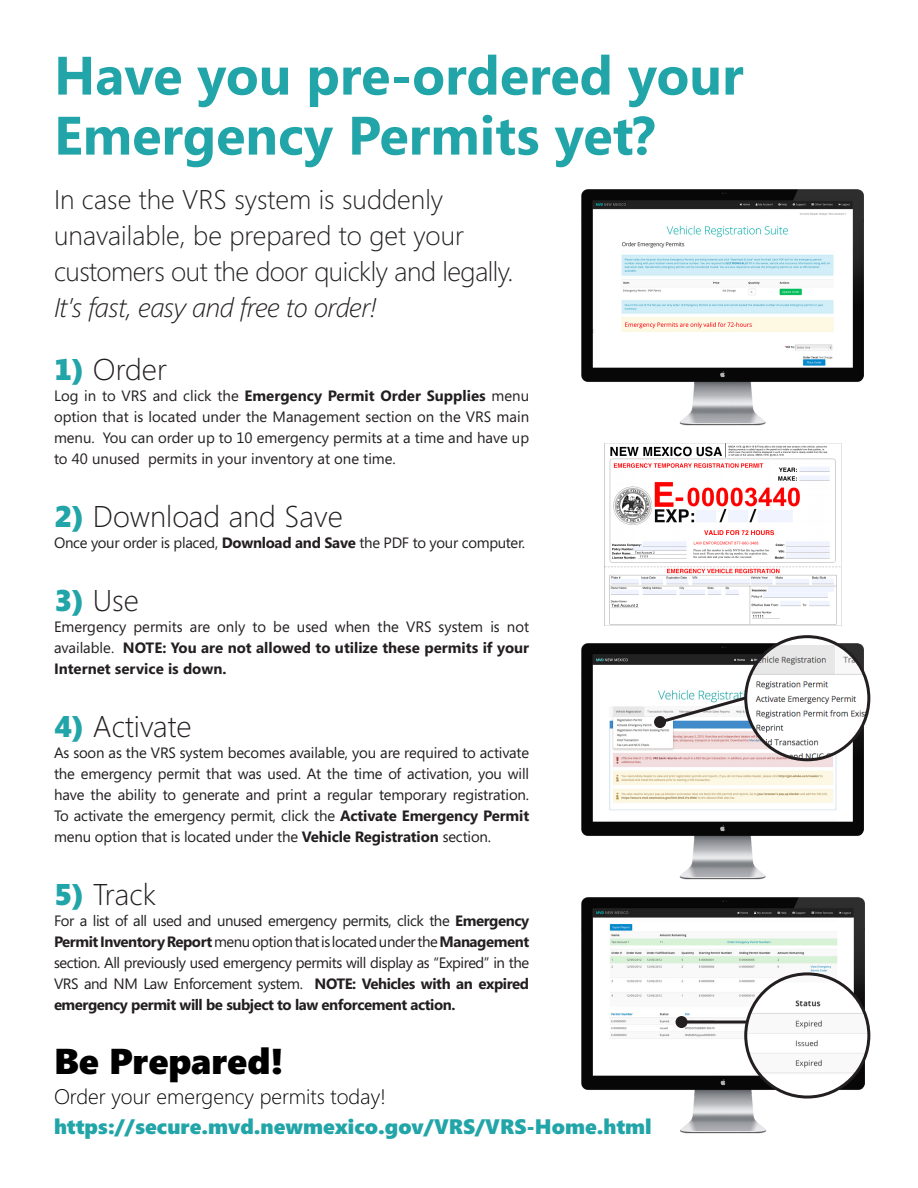
<style>
.page{position:relative;width:918px;height:1188px;background:#fff}
.page>*{position:absolute;margin:0;border:0;box-sizing:border-box;transform-origin:0 0}
.t1{font:700 54px/60px "Segoe";color:#22a5a8}
.t2{font:900 36px "Segoe";color:#000}
.t3{font:300 30px "Segoe";color:#231f20}
.t4{font:300 27px/36px "Segoe";color:#231f20}
.t5{font:900 21px "Segoe";color:#22a5a8}
.t6{font:300 21px "Segoe";color:#000}
.t7{font:15px/21px "Segoe";letter-spacing:-.01em;color:#231f20;text-align:justify}
.t8{font:700 15px/21px "Segoe";color:#231f20;text-align:justify}
.s1{font-style:italic}
.s2{font-weight:900;color:#22a5a8}
.s3{font-weight:700}
.s4{font-weight:400}
</style>
<div class="page">
<img style="left:582px;top:189px;width:282px;height:236px">
<img style="left:604px;top:443px;width:237px;height:183px">
<img style="left:582px;top:644px;width:282px;height:236px">
<img style="left:582px;top:898px;width:282px;height:236px">
<img style="left:746px;top:637px;width:123px;height:123px;border-radius:62px">
<div style="left:744px;top:635px;width:126px;height:126px;border:3px solid #231f20;border-radius:50%"></div>
<svg style="left:656px;top:695px;width:92px;height:31px"></svg>
<div style="left:654px;top:716px;width:12px;height:12px;background:#231f20;border-radius:50%"></div>
<img style="left:746px;top:974px;width:123px;height:123px;border-radius:62px">
<div style="left:744px;top:972px;width:126px;height:127px;border:3px solid #231f20;border-radius:50%"></div>
<hr style="left:682px;top:1021px;width:64px;height:3px;background:#231f20">
<div style="left:676px;top:1016px;width:12px;height:12px;background:#231f20;border-radius:50%"></div>
<p class="t1" style="left:54px;top:43px;width:691px">Have you pre-ordered your<br>Emergency Permits yet?</p>
<p class="t4" style="left:54px;top:182px;width:461px">In case the VRS system is suddenly unavailable, be prepared to get your customers out the door quickly and legally.<br><span class="s1">It’s fast, easy and free to order!</span></p>
<p class="t3" style="left:54px;top:352px;width:114px"><span class="s2">1)</span> Order</p>
<p class="t7" style="left:54px;top:385px;width:477px">Log in to VRS and click the <span class="s3">Emergency Permit Order Supplies</span> menu option that is located under the Management section on the VRS main menu. You can order up to 10 emergency permits at a time and have up to 40 unused permits in your inventory at one time.</p>
<p class="t3" style="left:54px;top:499px;width:290px"><span class="s2">2)</span> Download and Save</p>
<p class="t7" style="left:54px;top:532px;width:473px">Once your order is placed, <span class="s3">Download and Save</span> the PDF to your computer.</p>
<p class="t3" style="left:54px;top:583px;width:87px"><span class="s2">3)</span> Use</p>
<p class="t8" style="left:54px;top:616px;width:477px"><span class="s4">Emergency permits are only to be used when the VRS system is not available.</span> NOTE: You are not allowed to utilize these permits if your Internet service is down.</p>
<p class="t3" style="left:54px;top:709px;width:139px"><span class="s2">4)</span> Activate</p>
<p class="t7" style="left:54px;top:742px;width:477px">As soon as the VRS system becomes available, you are required to activate the emergency permit that was used. At the time of activation, you will have the ability to generate and print a regular temporary registration.<br>To activate the emergency permit, click the <span class="s3">Activate Emergency Permit </span>menu option that is located under the <span class="s3">Vehicle Registration</span> section.</p>
<p class="t3" style="left:54px;top:877px;width:104px"><span class="s2">5)</span> Track</p>
<p class="t7" style="left:54px;top:910px;width:477px">For a list of all used and unused emergency permits, click the <span class="s3">Emergency Permit Inventory Report</span> menu option that is located under the <span class="s3">Management </span>section. All previously used emergency permits will display as “Expired” in the VRS and NM Law Enforcement system. <span class="s3">NOTE: Vehicles with an expired emergency permit will be subject to law enforcement action.</span></p>
<p class="t2" style="left:54px;top:1040px;width:231px">Be Prepared!</p>
<p class="t6" style="left:54px;top:1084px;width:334px">Order your emergency permits today!</p>
<p class="t5" style="left:54px;top:1114px;width:599px">https://secure.mvd.newmexico.gov/VRS/VRS-Home.html</p>
</div>
